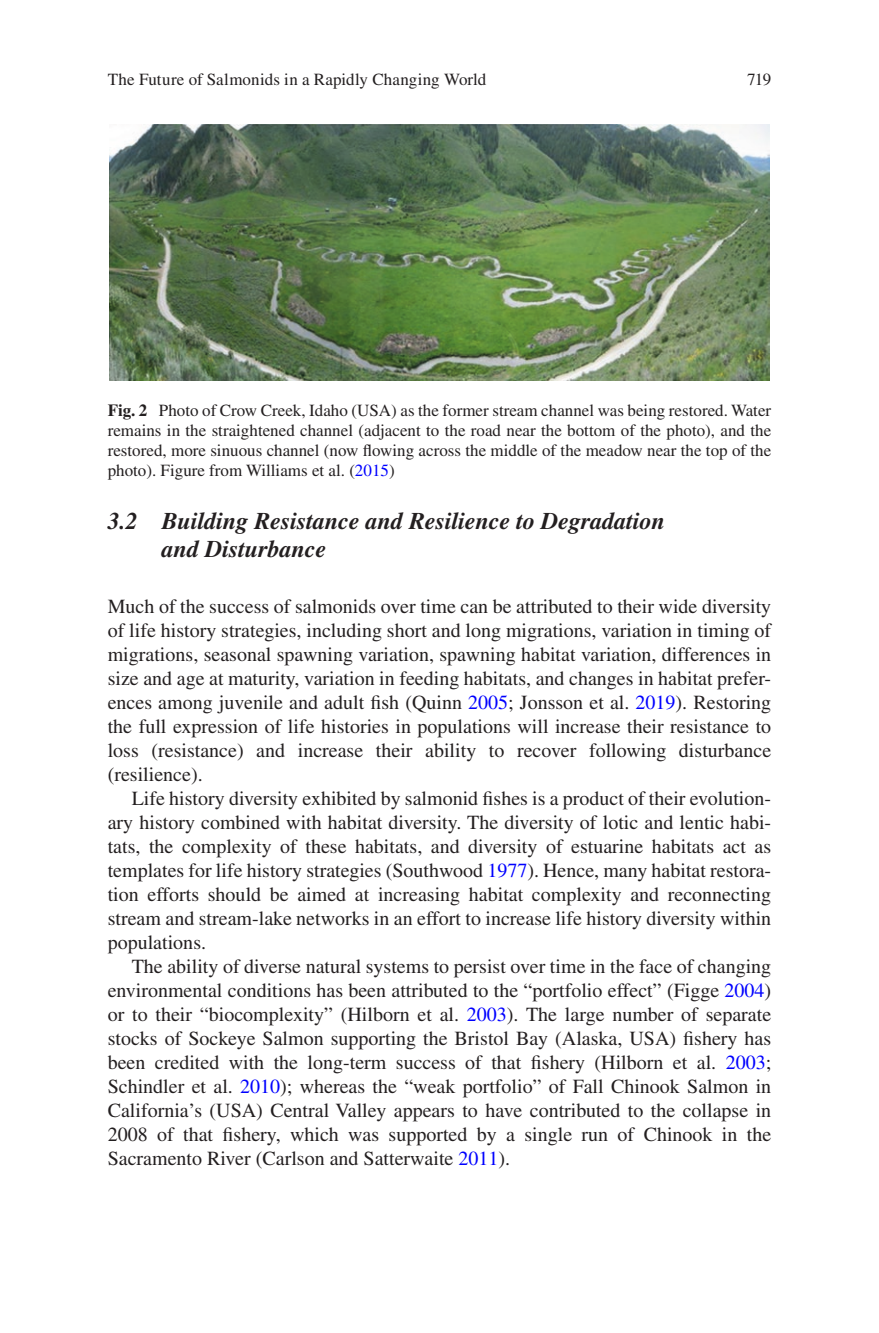
<style>
.page{position:relative;width:879px;height:1333px;background:#fff}
.page>*{position:absolute;margin:0;border:0;box-sizing:border-box;transform-origin:0 0}
._2_hd{font:italic 700 24px/28px "Times LT Std";color:#231f20}
.Text{font:20px/24px "Times LT Std";color:#231f20;text-align:justify}
.Text_flush{font:20px/24px "Times LT Std";color:#231f20;text-align:justify}
.t1{font:17px/20px "Times LT Std";color:#231f20;text-align:justify}
.s1{font-weight:700}
.s2{color:#00f}
</style>
<div class="page">
<img style="left:109px;top:124px;width:660px;height:256px">
<p class="t1" style="left:108px;top:69px;width:380px">The Future of Salmonids in a Rapidly Changing World</p>
<p class="t1" style="left:747px;top:69px;width:26px">719</p>
<p class="t1" style="left:108px;top:400px;width:665px"><span class="s1">Fig. 2</span> Photo of Crow Creek, Idaho (USA) as the former stream channel was being restored. Water remains in the straightened channel (adjacent to the road near the bottom of the photo), and the restored, more sinuous channel (now flowing across the middle of the meadow near the top of the photo). Figure from Williams et al. (<span class="s2">2015</span>)</p>
<h3 class="_2_hd" style="left:162px;top:506px;width:505px;text-indent:-54px">3.2 Building Resistance and Resilience to Degradation and Disturbance</h3>
<p class="Text_flush" style="left:108px;top:594px;width:665px">Much of the success of salmonids over time can be attributed to their wide diversity of life history strategies, including short and long migrations, variation in timing of migrations, seasonal spawning variation, spawning habitat variation, differences in size and age at maturity, variation in feeding habitats, and changes in habitat prefer&shy;ences among juvenile and adult fish (Quinn <span class="s2">2005</span>; Jonsson et al. <span class="s2">2019</span>). Restoring the full expression of life histories in populations will increase their resistance to loss (resistance) and increase their ability to recover following disturbance (resilience).</p>
<p class="Text" style="left:108px;top:786px;width:665px;text-indent:24px">Life history diversity exhibited by salmonid fishes is a product of their evolution&shy;ary history combined with habitat diversity. The diversity of lotic and lentic habi&shy;tats, the complexity of these habitats, and diversity of estuarine habitats act as templates for life history strategies (Southwood <span class="s2">1977</span>). Hence, many habitat restora&shy;tion efforts should be aimed at increasing habitat complexity and reconnecting stream and stream-lake networks in an effort to increase life history diversity within populations.</p>
<p class="Text" style="left:108px;top:954px;width:665px;text-indent:24px">The ability of diverse natural systems to persist over time in the face of changing environmental conditions has been attributed to the “portfolio effect” (Figge <span class="s2">2004</span>) or to their “biocomplexity” (Hilborn et al. <span class="s2">2003</span>). The large number of separate stocks of Sockeye Salmon supporting the Bristol Bay (Alaska, USA) fishery has been credited with the long-term success of that fishery (Hilborn et al. <span class="s2">2003</span>; Schindler et al. <span class="s2">2010</span>); whereas the “weak portfolio” of Fall Chinook Salmon in California’s (USA) Central Valley appears to have contributed to the collapse in 2008 of that fishery, which was supported by a single run of Chinook in the Sacramento River (Carlson and Satterwaite <span class="s2">2011</span>).</p>
</div>
